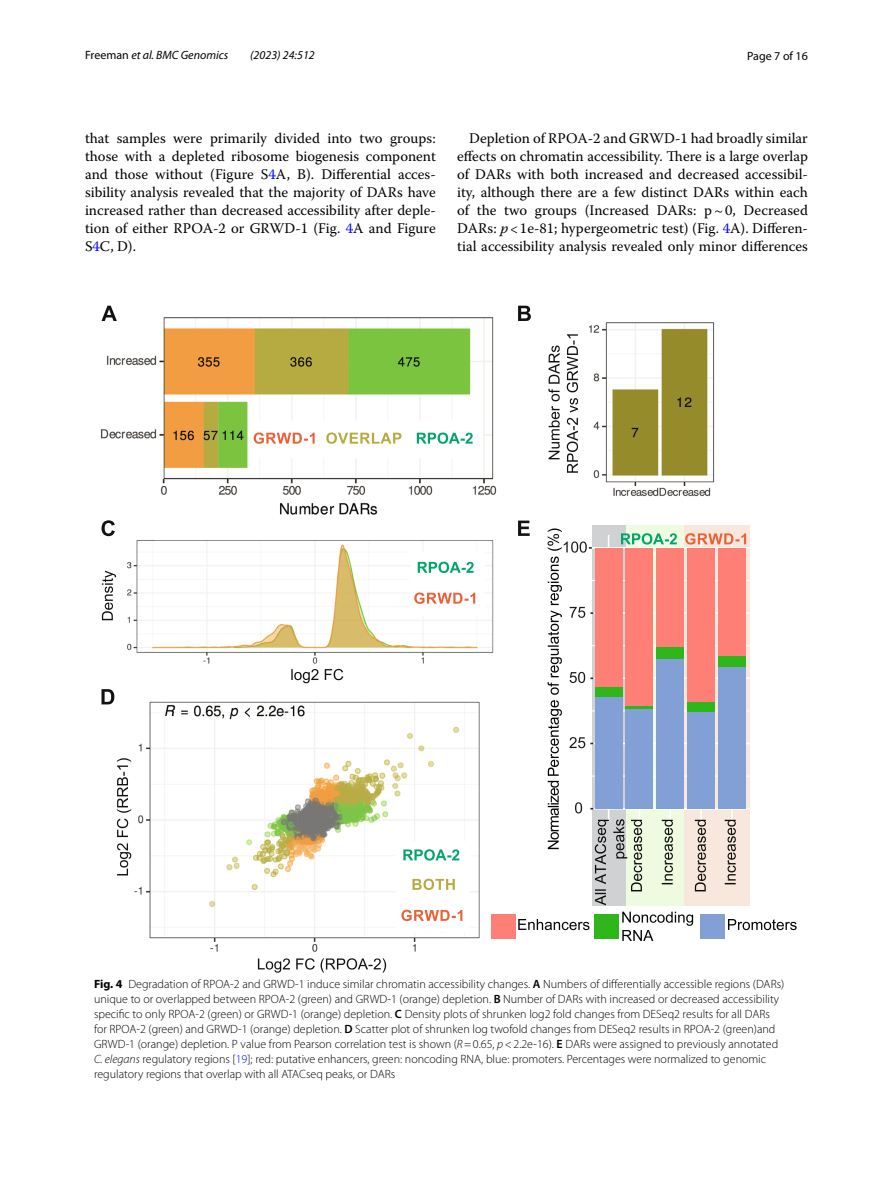
<style>
.page{position:relative;width:893px;height:1187px;background:#fff}
.page>*{position:absolute;margin:0;border:0;box-sizing:border-box;transform-origin:0 0}
.t1{font:14.7px/18px "Warnock Pro";color:#000;text-align:justify}
.t2{font:300 12px/15px "Myriad Pro";color:#000}
.t3{font:italic 12px "Myriad Pro";color:#000}
.t4{font:12px "Myriad Pro";color:#000}
.s1{font-style:normal}
.s2{color:#00f}
.s3{font-style:italic}
.s4{font-weight:700}
.s5{font-weight:600}
</style>
<div class="page">
<img style="left:101px;top:317px;width:623px;height:635px">
<svg style="left:102px;top:305px;width:15px;height:16px"></svg>
<svg style="left:518px;top:305px;width:13px;height:16px"></svg>
<svg style="left:518px;top:520px;width:12px;height:16px"></svg>
<svg style="left:102px;top:689px;width:12px;height:15px"></svg>
<svg style="left:117px;top:758px;width:14px;height:117px"></svg>
<svg style="left:258px;top:958px;width:128px;height:14px"></svg>
<svg style="left:291px;top:669px;width:52px;height:14px"></svg>
<svg style="left:102px;top:570px;width:14px;height:50px"></svg>
<svg style="left:102px;top:520px;width:13px;height:16px"></svg>
<div style="left:492px;top:914px;width:24px;height:24px;background:#fd7f76"></div>
<div style="left:626px;top:525px;width:58px;height:380px;background:#eefbe0"></div>
<div style="left:684px;top:525px;width:66px;height:380px;background:#f7e7dd"></div>
<hr style="left:590px;top:775px;width:160px;height:1px;background:#fff">
<hr style="left:590px;top:710px;width:160px;height:1px;background:#fff">
<hr style="left:590px;top:645px;width:160px;height:1px;background:#fff">
<hr style="left:590px;top:580px;width:160px;height:1px;background:#fff">
<hr style="left:590px;top:807px;width:160px;height:2px;background:#fff">
<hr style="left:590px;top:742px;width:160px;height:2px;background:#fff">
<hr style="left:590px;top:677px;width:160px;height:2px;background:#fff">
<hr style="left:590px;top:612px;width:160px;height:2px;background:#fff">
<hr style="left:590px;top:547px;width:160px;height:1px;background:#fff">
<hr style="left:700px;top:535px;width:2px;height:286px;background:#fff">
<hr style="left:731px;top:535px;width:2px;height:286px;background:#fff">
<div style="left:656px;top:658px;width:28px;height:150px;background:#82a0d6"></div>
<div style="left:656px;top:548px;width:28px;height:99px;background:#fd7f76"></div>
<div style="left:656px;top:647px;width:28px;height:11px;background:#2eb61a"></div>
<div style="left:718px;top:667px;width:28px;height:141px;background:#82a0d6"></div>
<div style="left:718px;top:548px;width:28px;height:108px;background:#fd7f76"></div>
<div style="left:718px;top:656px;width:28px;height:11px;background:#2eb61a"></div>
<div style="left:687px;top:711px;width:28px;height:97px;background:#82a0d6"></div>
<div style="left:687px;top:548px;width:28px;height:154px;background:#fd7f76"></div>
<div style="left:687px;top:702px;width:28px;height:9px;background:#2eb61a"></div>
<svg style="left:685px;top:533px;width:61px;height:11px"></svg>
<svg style="left:695px;top:819px;width:11px;height:72px"></svg>
<svg style="left:725px;top:819px;width:11px;height:65px"></svg>
<svg style="left:548px;top:528px;width:129px;height:377px"></svg>
<div style="left:594px;top:914px;width:24px;height:24px;background:#2eb61a"></div>
<div style="left:700px;top:914px;width:24px;height:24px;background:#82a0d6"></div>
<svg style="left:518px;top:918px;width:71px;height:12px"></svg>
<svg style="left:622px;top:911px;width:71px;height:29px"></svg>
<svg style="left:728px;top:919px;width:69px;height:11px"></svg>
<svg style="left:417px;top:432px;width:56px;height:12px"></svg>
<svg style="left:254px;top:432px;width:61px;height:12px"></svg>
<svg style="left:418px;top:561px;width:56px;height:12px"></svg>
<svg style="left:414px;top:592px;width:61px;height:11px"></svg>
<svg style="left:403px;top:849px;width:56px;height:11px"></svg>
<svg style="left:401px;top:909px;width:61px;height:12px"></svg>
<svg style="left:412px;top:878px;width:43px;height:12px"></svg>
<svg style="left:548px;top:345px;width:12px;height:114px"></svg>
<svg style="left:567px;top:334px;width:11px;height:138px"></svg>
<svg style="left:326px;top:432px;width:75px;height:12px"></svg>
<p class="t3" style="left:85px;top:48px;width:145px"><span class="s1">Freeman</span> et al. BMC Genomics</p>
<p class="t3" style="left:250px;top:48px;width:66px">(2023) 24:512</p>
<p class="t4" style="left:747px;top:48px;width:62px">Page 7 of 16</p>
<p class="t1" style="left:85px;top:128px;width:352px">that samples were primarily divided into two groups: those with a depleted ribosome biogenesis component and those without (Figure S<span class="s2">4</span>A, B). Differential acces&shy;sibility analysis revealed that the majority of DARs have increased rather than decreased accessibility after deple&shy;tion of either RPOA-2 or GRWD-1 (Fig. <span class="s2">4</span>A and Figure S<span class="s2">4</span>C, D).</p>
<p class="t1" style="left:457px;top:128px;width:352px;text-indent:12px">Depletion of RPOA-2 and GRWD-1 had broadly similar effects on chromatin accessibility. There is a large overlap of DARs with both increased and decreased accessibil&shy;ity, although there are a few distinct DARs within each of the two groups (Increased DARs: p~0, Decreased DARs: <span class="s3">p</span>&lt;1e-81; hypergeometric test) (Fig. <span class="s2">4</span>A). Differen&shy;tial accessibility analysis revealed only minor differences</p>
<p class="t2" style="left:94px;top:976px;width:692px"><span class="s4">Fig. 4</span> Degradation of RPOA-2 and GRWD-1 induce similar chromatin accessibility changes. <span class="s5">A</span> Numbers of differentially accessible regions (DARs) unique to or overlapped between RPOA-2 (green) and GRWD-1 (orange) depletion. <span class="s5">B</span> Number of DARs with increased or decreased accessibility specific to only RPOA-2 (green) or GRWD-1 (orange) depletion. <span class="s5">C</span> Density plots of shrunken log2 fold changes from DESeq2 results for all DARs for RPOA-2 (green) and GRWD-1 (orange) depletion. <span class="s5">D</span> Scatter plot of shrunken log twofold changes from DESeq2 results in RPOA-2 (green)and GRWD-1 (orange) depletion. P value from Pearson correlation test is shown (<span class="s3">R</span>=0.65, <span class="s3">p</span>&lt;2.2e-16). <span class="s5">E</span> DARs were assigned to previously annotated <span class="s3">C. elegans</span> regulatory regions [<span class="s2">19</span>]; red: putative enhancers, green: noncoding RNA, blue: promoters. Percentages were normalized to genomic regulatory regions that overlap with all ATACseq peaks, or DARs</p>
</div>
